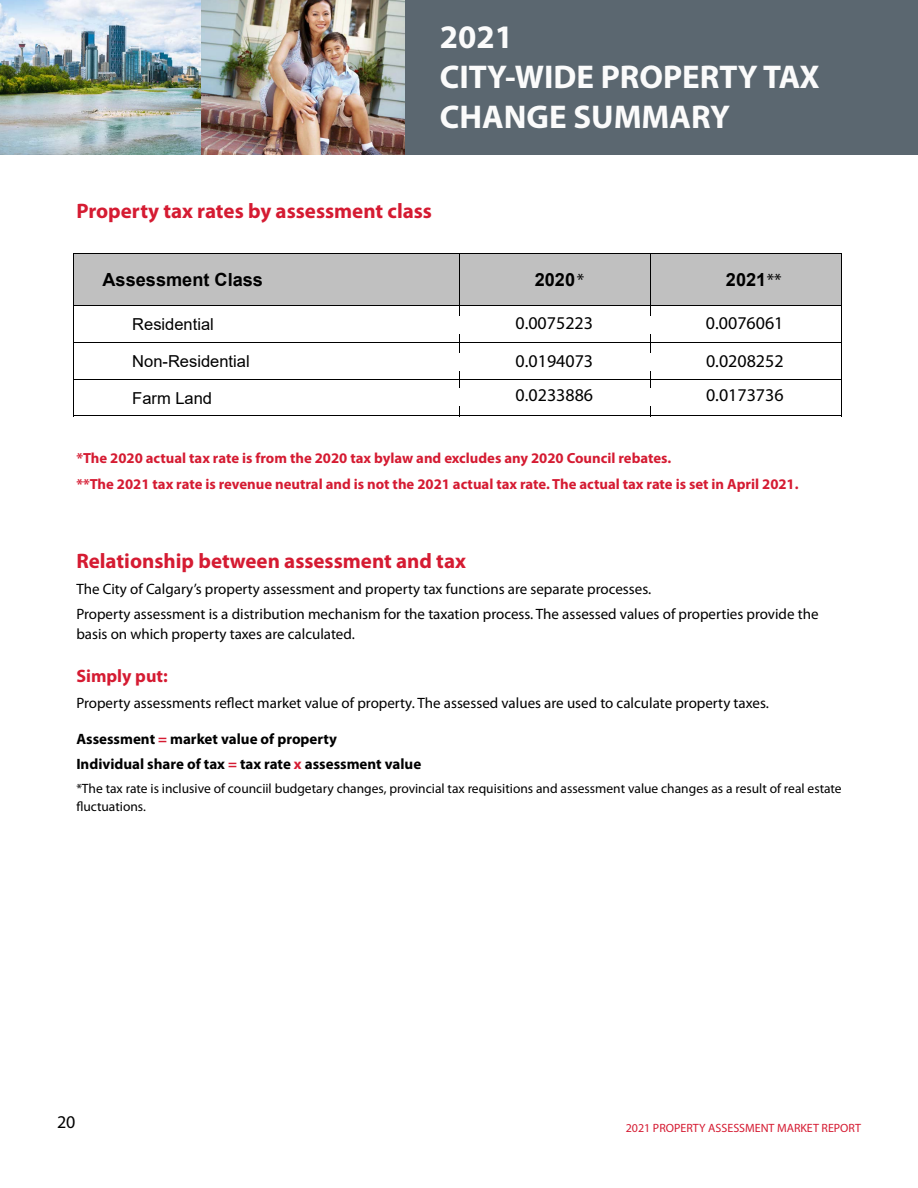
<style>
.page{position:relative;width:918px;height:1188px;background:#fff}
.page>*{position:absolute;margin:0;border:0;box-sizing:border-box;transform-origin:0 0}
.t1{font:700 33px/39.6px "Myriad Pro";color:#fbfbfb}
.t2{font:700 21px "Myriad Pro";color:#d51b32}
.t3{font:700 18.15px "Arial";color:#000}
.t4{font:18px "Myriad Pro";color:#000}
.t5{font:700 18px "Myriad Pro";color:#d51b32}
.t6{font:16.5px "Arial";color:#000}
.t7{font:15px/25.5px "Myriad Pro";color:#000}
.t8{font:700 15px/25.5px "Myriad Pro";color:#000}
.t9{font:700 14.7px/25.2px "Myriad Pro";color:#d51b32}
.t10{font:13.5px/18px "Myriad Pro";color:#000}
.t11{font:12px "Myriad Pro";color:#d51b32}
.s1{font-family:"Myriad Pro";font-weight:400;font-size:18px}
.s2{color:#d51b32}
</style>
<div class="page">
<img style="left:0;top:0;width:202px;height:154px">
<img style="left:202px;top:0;width:203px;height:154px">
<div style="left:405px;top:0;width:513px;height:154px;background:#5b6770"></div>
<div style="left:73px;top:253px;width:386px;height:52px;background:#c0c0c0"></div>
<div style="left:459px;top:253px;width:192px;height:52px;background:#c0c0c0"></div>
<div style="left:651px;top:253px;width:191px;height:52px;background:#c0c0c0"></div>
<hr style="left:73px;top:253px;width:1px;height:52px;background:#000">
<hr style="left:73px;top:253px;width:386px;height:1px;background:#000">
<hr style="left:459px;top:253px;width:1px;height:52px;background:#000">
<hr style="left:460px;top:253px;width:191px;height:1px;background:#000">
<hr style="left:650px;top:253px;width:1px;height:52px;background:#000">
<hr style="left:841px;top:253px;width:1px;height:52px;background:#000">
<hr style="left:651px;top:253px;width:191px;height:1px;background:#000">
<hr style="left:73px;top:305px;width:1px;height:37px;background:#000">
<hr style="left:74px;top:305px;width:385px;height:1px;background:#000">
<hr style="left:459px;top:305px;width:1px;height:37px;background:#000">
<hr style="left:460px;top:305px;width:191px;height:1px;background:#000">
<hr style="left:650px;top:305px;width:1px;height:37px;background:#000">
<hr style="left:841px;top:305px;width:1px;height:37px;background:#000">
<hr style="left:651px;top:305px;width:190px;height:1px;background:#000">
<hr style="left:73px;top:342px;width:1px;height:37px;background:#000">
<hr style="left:74px;top:342px;width:385px;height:1px;background:#000">
<hr style="left:459px;top:342px;width:1px;height:37px;background:#000">
<hr style="left:460px;top:342px;width:191px;height:1px;background:#000">
<hr style="left:650px;top:342px;width:1px;height:37px;background:#000">
<hr style="left:841px;top:342px;width:1px;height:37px;background:#000">
<hr style="left:651px;top:342px;width:190px;height:1px;background:#000">
<hr style="left:73px;top:379px;width:1px;height:37px;background:#000">
<hr style="left:74px;top:379px;width:385px;height:1px;background:#000">
<hr style="left:459px;top:379px;width:1px;height:37px;background:#000">
<hr style="left:460px;top:379px;width:191px;height:1px;background:#000">
<hr style="left:650px;top:379px;width:1px;height:37px;background:#000">
<hr style="left:841px;top:379px;width:1px;height:37px;background:#000">
<hr style="left:651px;top:379px;width:190px;height:1px;background:#000">
<hr style="left:73px;top:416px;width:386px;height:1px;background:#000">
<hr style="left:460px;top:416px;width:190px;height:1px;background:#000">
<hr style="left:651px;top:416px;width:190px;height:1px;background:#000">
<div style="left:649px;top:316px;width:191px;height:18px;background:#fff"></div>
<div style="left:459px;top:316px;width:190px;height:18px;background:#fff"></div>
<div style="left:459px;top:353px;width:191px;height:18px;background:#fff"></div>
<div style="left:649px;top:353px;width:191px;height:18px;background:#fff"></div>
<div style="left:459px;top:388px;width:191px;height:18px;background:#fff"></div>
<div style="left:649px;top:388px;width:191px;height:18px;background:#fff"></div>
<h1 class="t1" style="left:440px;top:18px;width:382px">2021<br>CITY-WIDE PROPERTY TAX<br>CHANGE SUMMARY</h1>
<h2 class="t2" style="left:76px;top:200px;width:357px">Property tax rates by assessment class</h2>
<p class="t3" style="left:103px;top:267px;width:162px">Assessment Class</p>
<p class="t3" style="left:535px;top:267px;width:51px">2020<span class="s1">*</span></p>
<p class="t3" style="left:726px;top:267px;width:57px">2021<span class="s1">**</span></p>
<p class="t6" style="left:132px;top:313px;width:83px">Residential</p>
<p class="t6" style="left:516px;top:313px;width:80px">0.0069416</p>
<p class="t6" style="left:707px;top:313px;width:80px">0.0076061</p>
<p class="t6" style="left:132px;top:350px;width:119px">Non-Residential</p>
<p class="t6" style="left:516px;top:350px;width:80px">0.0218264</p>
<p class="t6" style="left:707px;top:350px;width:80px">0.0208252</p>
<p class="t6" style="left:132px;top:387px;width:81px">Farm Land</p>
<p class="t6" style="left:516px;top:387px;width:80px">0.0214882</p>
<p class="t6" style="left:707px;top:387px;width:80px">0.0173736</p>
<p class="t4" style="left:515px;top:312px;width:79px">0.0075223</p>
<p class="t4" style="left:706px;top:312px;width:79px">0.0076061</p>
<p class="t4" style="left:516px;top:349px;width:79px">0.0194073</p>
<p class="t4" style="left:706px;top:349px;width:79px">0.0208252</p>
<p class="t4" style="left:516px;top:384px;width:79px">0.0233886</p>
<p class="t4" style="left:706px;top:384px;width:79px">0.0173736</p>
<p class="t9" style="left:76px;top:446px;width:724px">*The 2020 actual tax rate is from the 2020 tax bylaw and excludes any 2020 Council rebates.<br>**The 2021 tax rate is revenue neutral and is not the 2021 actual tax rate. The actual tax rate is set in April 2021.</p>
<h2 class="t2" style="left:76px;top:549px;width:391px">Relationship between assessment and tax</h2>
<p class="t7" style="left:76px;top:576px;width:744px">The City of Calgary’s property assessment and property tax functions are separate processes.<br>Property assessment is a distribution mechanism for the taxation process. The assessed values of properties provide the</p>
<p class="t7" style="left:76px;top:621px;width:280px">basis on which property taxes are calculated.</p>
<p class="t5" style="left:76px;top:666px;width:93px">Simply put:</p>
<p class="t7" style="left:76px;top:690px;width:694px">Property assessments reflect market value of property. The assessed values are used to calculate property taxes.</p>
<p class="t8" style="left:76px;top:726px;width:346px">Assessment <span class="s2">=</span> market value of property<br>Individual share of tax <span class="s2">=</span> tax rate <span class="s2">x</span> assessment value</p>
<p class="t10" style="left:76px;top:779px;width:767px">*The tax rate is inclusive of counciil budgetary changes, provincial tax requisitions and assessment value changes as a result of real estate fluctuations.</p>
<p class="t4" style="left:57px;top:1111px;width:20px">20</p>
<p class="t11" style="left:626px;top:1121px;width:237px">2021 PROPERTY ASSESSMENT MARKET REPORT</p>
</div>
